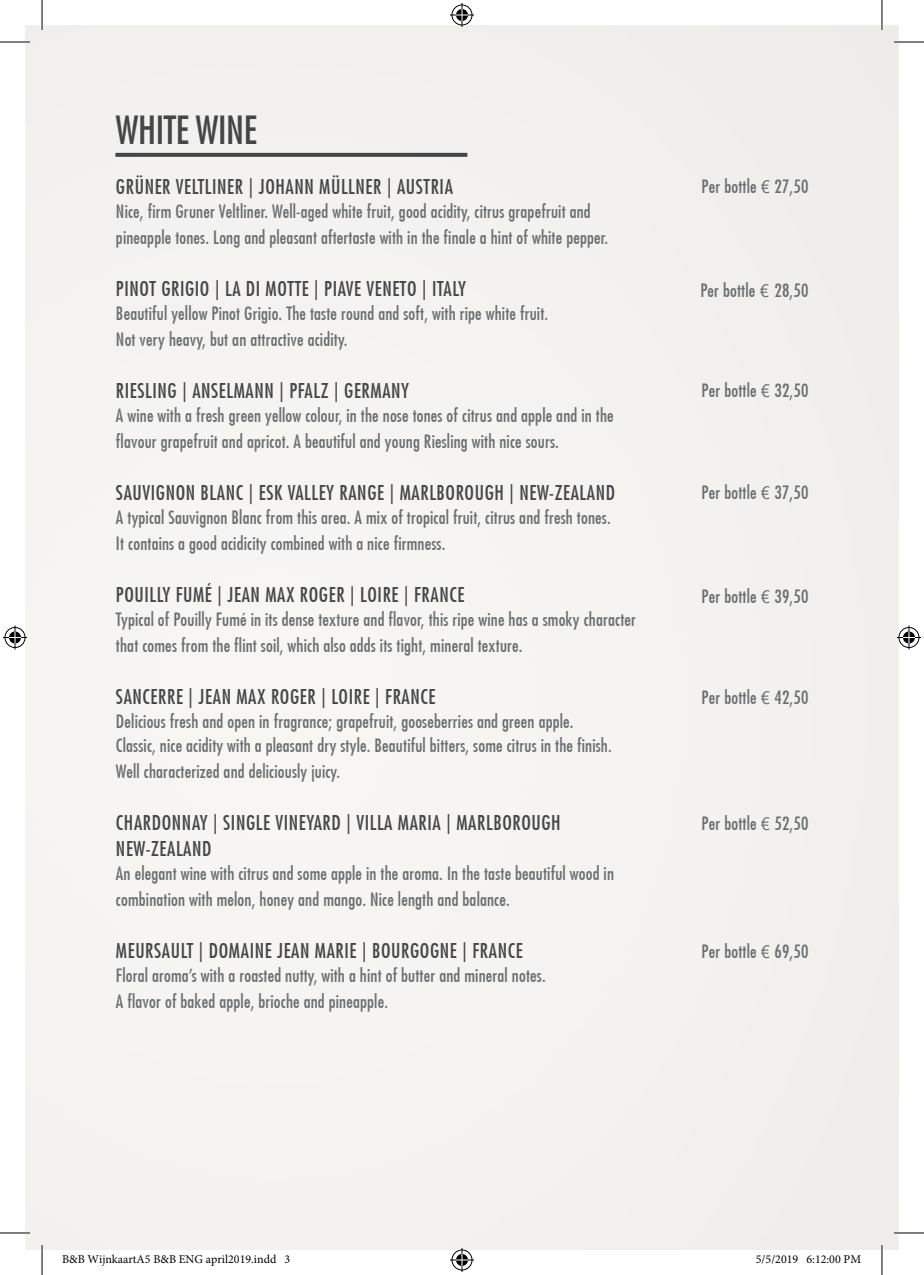
<style>
.page{position:relative;width:924px;height:1275px;background:#fff}
.page>*{position:absolute;margin:0;border:0;box-sizing:border-box;transform-origin:0 0}
.t1{font:500 condensed 38px "Futura";letter-spacing:-.01em;color:#454647}
.t2{font:500 condensed 20px "Futura";letter-spacing:.03em;color:#454647}
.t3{font:500 condensed 18px "Futura";letter-spacing:.01em;color:#6a6e70}
.t4{font:12px "Minion Pro";color:#000}
.s1{font-family:"Ebrima";font-weight:400;font-stretch:normal}
</style>
<div class="page">
<div style="left:25px;top:25px;width:873px;height:1225px;background:#f4f2f0"></div>
<svg style="left:115px;top:153px;width:352px;height:4px"></svg>
<hr style="left:0;top:41px;width:30px;height:2px;background:#fff">
<hr style="left:893px;top:41px;width:30px;height:2px;background:#fff">
<hr style="left:0;top:1231px;width:30px;height:3px;background:#fff">
<hr style="left:893px;top:1231px;width:30px;height:3px;background:#fff">
<hr style="left:41px;top:0;width:2px;height:30px;background:#fff">
<hr style="left:41px;top:1245px;width:2px;height:30px;background:#fff">
<hr style="left:880px;top:0;width:2px;height:30px;background:#fff">
<hr style="left:880px;top:1245px;width:2px;height:30px;background:#fff">
<hr style="left:0;top:42px;width:30px;height:1px;background:#000">
<hr style="left:893px;top:42px;width:30px;height:1px;background:#000">
<hr style="left:0;top:1232px;width:30px;height:1px;background:#000">
<hr style="left:893px;top:1232px;width:30px;height:1px;background:#000">
<hr style="left:42px;top:0;width:1px;height:30px;background:#000">
<hr style="left:42px;top:1245px;width:1px;height:30px;background:#000">
<hr style="left:881px;top:0;width:1px;height:30px;background:#000">
<hr style="left:881px;top:1245px;width:1px;height:30px;background:#000">
<svg style="left:450px;top:3px;width:24px;height:24px"></svg>
<svg style="left:450px;top:1248px;width:24px;height:24px"></svg>
<svg style="left:3px;top:625px;width:24px;height:24px"></svg>
<svg style="left:896px;top:625px;width:24px;height:24px"></svg>
<p class="t1" style="left:116px;top:107px;width:142px">WHITE WINE</p>
<p class="t2" style="left:116px;top:174px;width:338px">GRÜNER VELTLINER | JOHANN MÜLLNER | AUSTRIA</p>
<p class="t3" style="left:116px;top:200px;width:476px">Nice, firm Gruner Veltliner. Well-aged white fruit, good acidity, citrus grapefruit and</p>
<p class="t3" style="left:116px;top:226px;width:493px">pineapple tones. Long and pleasant aftertaste with in the finale a hint of white pepper.</p>
<p class="t2" style="left:116px;top:276px;width:351px">PINOT GRIGIO | LA DI MOTTE | PIAVE VENETO | ITALY</p>
<p class="t3" style="left:116px;top:302px;width:433px">Beautiful yellow Pinot Grigio. The taste round and soft, with ripe white fruit.</p>
<p class="t3" style="left:116px;top:328px;width:233px">Not very heavy, but an attractive acidity.</p>
<p class="t2" style="left:116px;top:378px;width:294px">RIESLING | ANSELMANN | PFALZ | GERMANY</p>
<p class="t3" style="left:116px;top:404px;width:499px">A wine with a fresh green yellow colour, in the nose tones of citrus and apple and in the</p>
<p class="t3" style="left:116px;top:430px;width:444px">flavour grapefruit and apricot. A beautiful and young Riesling with nice sours.</p>
<p class="t2" style="left:116px;top:480px;width:500px">SAUVIGNON BLANC | ESK VALLEY RANGE | MARLBOROUGH | NEW-ZEALAND</p>
<p class="t3" style="left:116px;top:506px;width:496px">A typical Sauvignon Blanc from this area. A mix of tropical fruit, citrus and fresh tones.</p>
<p class="t3" style="left:116px;top:532px;width:331px">It contains a good acidicity combined with a nice firmness.</p>
<p class="t2" style="left:116px;top:582px;width:350px">POUILLY FUMÉ | JEAN MAX ROGER | LOIRE | FRANCE</p>
<p class="t3" style="left:116px;top:608px;width:521px">Typical of Pouilly Fumé in its dense texture and flavor, this ripe wine has a smoky character</p>
<p class="t3" style="left:116px;top:634px;width:408px">that comes from the flint soil, which also adds its tight, mineral texture.</p>
<p class="t2" style="left:116px;top:684px;width:321px">SANCERRE | JEAN MAX ROGER | LOIRE | FRANCE</p>
<p class="t3" style="left:116px;top:710px;width:459px">Delicious fresh and open in fragrance; grapefruit, gooseberries and green apple.</p>
<p class="t3" style="left:116px;top:734px;width:497px">Classic, nice acidity with a pleasant dry style. Beautiful bitters, some citrus in the finish.</p>
<p class="t3" style="left:116px;top:760px;width:226px">Well characterized and deliciously juicy.</p>
<p class="t2" style="left:116px;top:810px;width:446px">CHARDONNAY | SINGLE VINEYARD | VILLA MARIA | MARLBOROUGH</p>
<p class="t2" style="left:116px;top:836px;width:97px">NEW-ZEALAND</p>
<p class="t3" style="left:116px;top:862px;width:499px">An elegant wine with citrus and some apple in the aroma. In the taste beautiful wood in</p>
<p class="t3" style="left:116px;top:888px;width:395px">combination with melon, honey and mango. Nice length and balance.</p>
<p class="t2" style="left:116px;top:938px;width:408px">MEURSAULT | DOMAINE JEAN MARIE | BOURGOGNE | FRANCE</p>
<p class="t3" style="left:116px;top:964px;width:431px">Floral aroma’s with a roasted nutty, with a hint of butter and mineral notes.</p>
<p class="t3" style="left:116px;top:990px;width:273px">A flavor of baked apple, brioche and pineapple.</p>
<p class="t3" style="left:701px;top:176px;width:108px">Per bottle <span class="s1">€</span> 27,50</p>
<p class="t3" style="left:700px;top:280px;width:109px">Per bottle <span class="s1">€</span> 28,50</p>
<p class="t3" style="left:701px;top:380px;width:108px">Per bottle <span class="s1">€</span> 32,50</p>
<p class="t3" style="left:701px;top:482px;width:108px">Per bottle <span class="s1">€</span> 37,50</p>
<p class="t3" style="left:701px;top:586px;width:108px">Per bottle <span class="s1">€</span> 39,50</p>
<p class="t3" style="left:701px;top:686px;width:108px">Per bottle <span class="s1">€</span> 42,50</p>
<p class="t3" style="left:701px;top:812px;width:108px">Per bottle <span class="s1">€</span> 52,50</p>
<p class="t3" style="left:701px;top:940px;width:108px">Per bottle <span class="s1">€</span> 69,50</p>
<p class="t4" style="left:62px;top:1251px;width:230px">B&amp;B WijnkaartA5 B&amp;B ENG april2019.indd 3</p>
<p class="t4" style="left:755px;top:1251px;width:107px">5/5/2019 6:12:00 PM</p>
</div>
